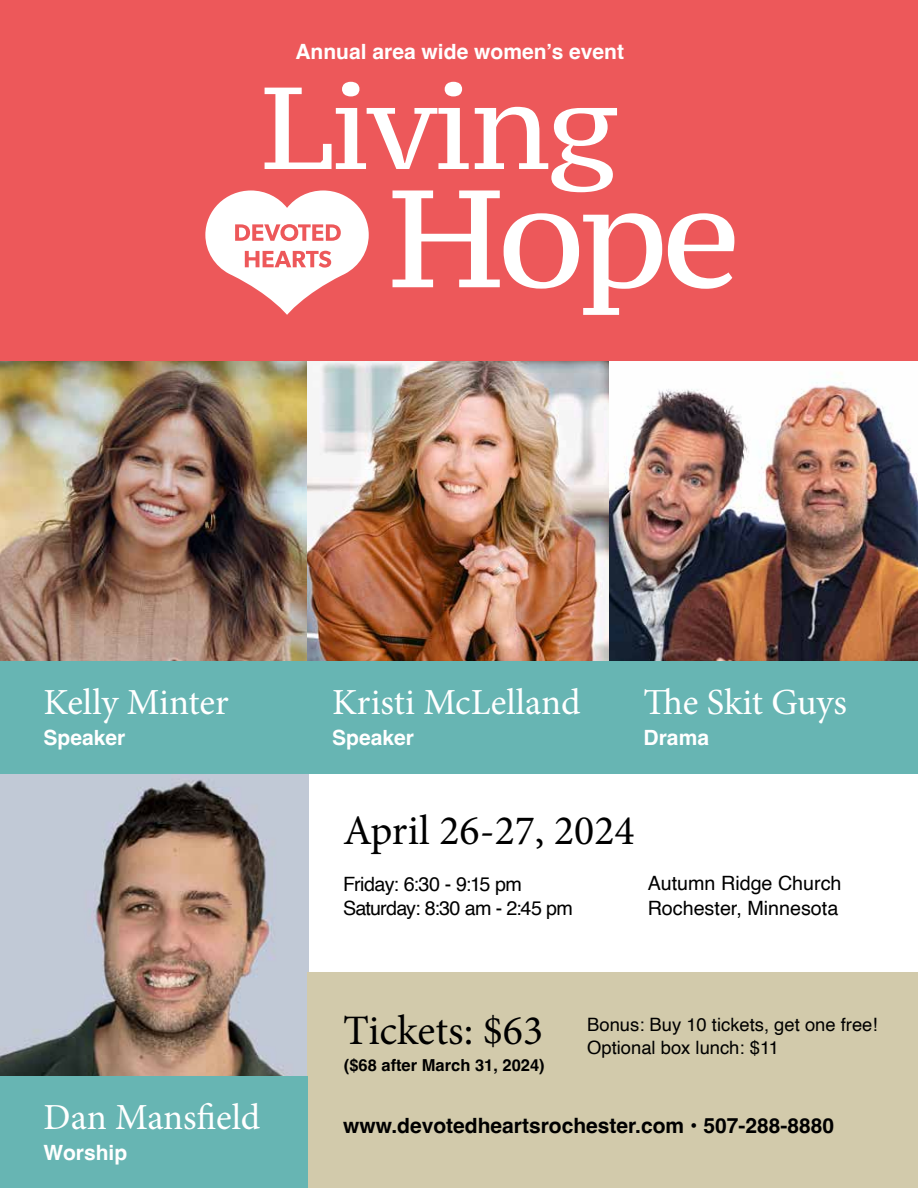
<style>
.page{position:relative;width:918px;height:1188px;background:#fff}
.page>*{position:absolute;margin:0;border:0;box-sizing:border-box;transform-origin:0 0}
.t1{font:138.3px "PT Serif Caption";color:#fff}
.t2{font:116.25px "PT Serif Caption";letter-spacing:-.025em;color:#fff}
.t3{font:42px "Minion Pro";color:#000}
.t4{font:36.75px "Minion Pro";letter-spacing:-.005em;color:#fff}
.t5{font:700 21px "Helvetica";color:#fff}
.t6{font:700 21px "Helvetica";color:#000}
.t7{font:19.65px/25px "Helvetica";letter-spacing:-.035em;color:#000}
.t8{font:19.65px/25px "Helvetica";color:#000}
.t9{font:18.45px/23.7px "Helvetica";color:#000}
.t10{font:700 16.5px "Helvetica";color:#000}
</style>
<div class="page">
<img style="left:0;top:774px;width:308px;height:303px">
<img style="left:0;top:361px;width:307px;height:301px">
<img style="left:307px;top:361px;width:303px;height:301px">
<img style="left:610px;top:382px;width:308px;height:280px">
<div style="left:0;top:0;width:918px;height:361px;background:#ed585a"></div>
<svg style="left:205px;top:190px;width:164px;height:125px"></svg>
<div style="left:307px;top:973px;width:611px;height:215px;background:#d2caab"></div>
<div style="left:0;top:662px;width:918px;height:112px;background:#67b5b3"></div>
<div style="left:0;top:1077px;width:307px;height:111px;background:#67b5b3"></div>
<p class="t5" style="left:295px;top:38px;width:330px">Annual area wide women’s event</p>
<h2 class="t2" style="left:261px;top:53px;width:359px">Living</h2>
<h1 class="t1" style="left:388px;top:149px;width:355px">Hope</h1>
<h3 class="t4" style="left:44px;top:678px;width:187px">Kelly Minter</h3>
<p class="t5" style="left:44px;top:724px;width:83px">Speaker</p>
<h3 class="t4" style="left:332px;top:678px;width:250px">Kristi McLelland</h3>
<p class="t5" style="left:332px;top:724px;width:83px">Speaker</p>
<h3 class="t4" style="left:644px;top:678px;width:205px">The Skit Guys</h3>
<p class="t5" style="left:644px;top:724px;width:67px">Drama</p>
<h3 class="t3" style="left:343px;top:803px;width:293px">April 26-27, 2024</h3>
<p class="t7" style="left:343px;top:872px;width:231px">Friday: 6:30 - 9:15 pm<br>Saturday: 8:30 am - 2:45 pm</p>
<p class="t8" style="left:648px;top:871px;width:195px">Autumn Ridge Church<br>Rochester, Minnesota</p>
<h3 class="t3" style="left:343px;top:1002px;width:202px">Tickets: $63</h3>
<p class="t10" style="left:344px;top:1056px;width:202px">($68 after March 31, 2024)</p>
<p class="t9" style="left:587px;top:1013px;width:292px">Bonus: Buy 10 tickets, get one free!<br>Optional box lunch: $11</p>
<h3 class="t4" style="left:44px;top:1093px;width:218px">Dan Mansfield</h3>
<p class="t5" style="left:44px;top:1139px;width:85px">Worship</p>
<p class="t6" style="left:343px;top:1112px;width:492px">www.devotedheartsrochester.com • 507-288-8880</p>
</div>
